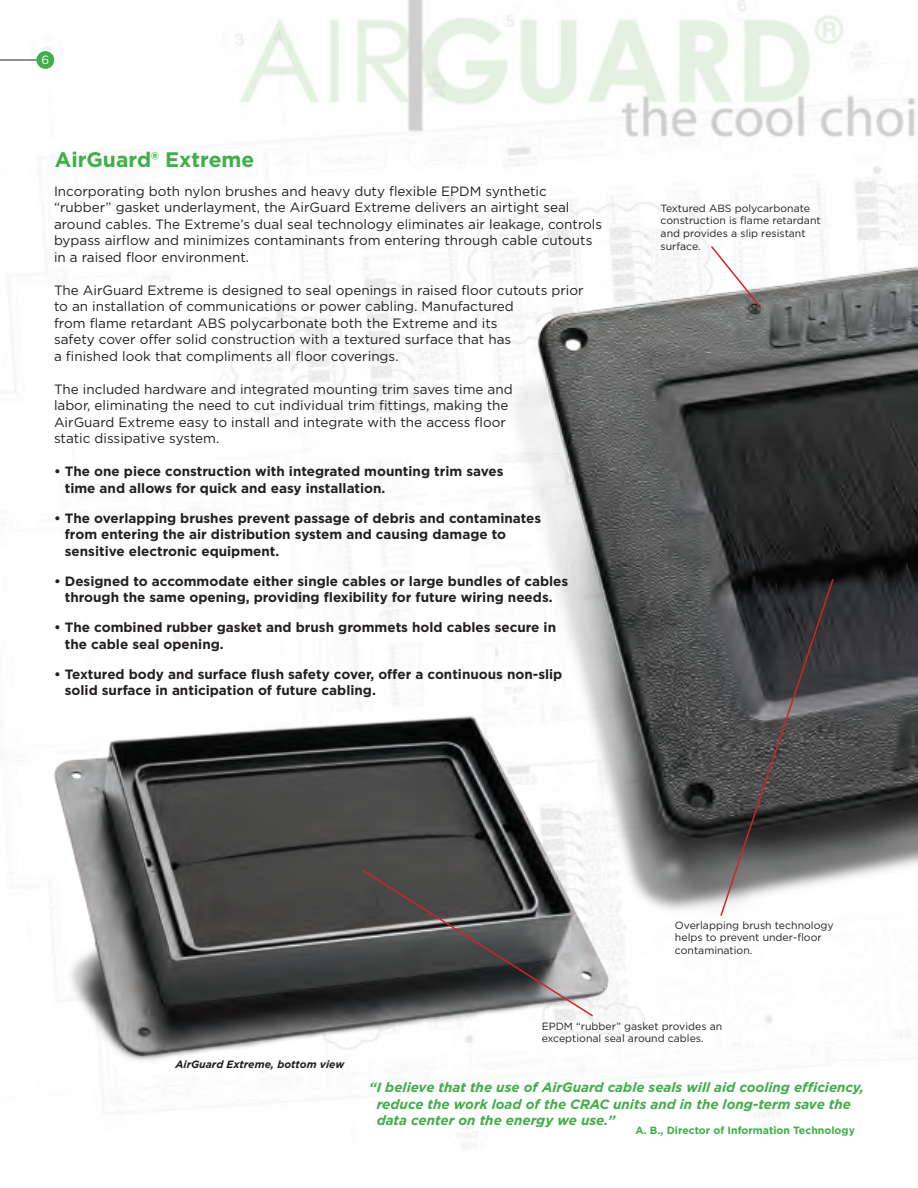
<style>
.page{position:relative;width:918px;height:1188px;background:#fff}
.page>*{position:absolute;margin:0;border:0;box-sizing:border-box;transform-origin:0 0}
.t1{font:700 21px "Gotham";color:#40ae49}
.t2{font:13.5px/16.5px "Gotham";color:#231f20}
.t3{font:700 13.5px/16.5px "Gotham";color:#231f20}
.t4{font:italic 700 13.5px/16.5px "Gotham";color:#40ae49}
.t5{font:12px "Gotham";color:#fff}
.t6{font:10.5px/12.6px "Gotham";color:#231f20}
.t7{font:700 10.5px "Gotham";color:#40ae49}
.t8{font:italic 700 10.5px "Gotham";color:#231f20}
</style>
<div class="page">
<img style="left:0;top:0;width:918px;height:1148px">
<hr style="left:0;top:60px;width:38px;height:1px;background:#231f20">
<div style="left:36px;top:51px;width:18px;height:18px;background:#40ae49;border-radius:50%"></div>
<img style="left:456px;top:212px;width:462px;height:713px">
<img style="left:39px;top:698px;width:593px;height:370px">
<svg style="left:709px;top:244px;width:53px;height:64px"></svg>
<svg style="left:360px;top:868px;width:235px;height:150px;background:#646363"></svg>
<svg style="left:719px;top:577px;width:116px;height:341px;background:#5a5859"></svg>
<p class="t5" style="left:41px;top:52px;width:9px">6</p>
<h1 class="t1" style="left:55px;top:145px;width:201px">AirGuard® Extreme</h1>
<p class="t2" style="left:54px;top:183px;width:550px">Incorporating both nylon brushes and heavy duty flexible EPDM synthetic “rubber” gasket underlayment, the AirGuard Extreme delivers an airtight seal around cables. The Extreme’s dual seal technology eliminates air leakage, controls bypass airflow and minimizes contaminants from entering through cable cutouts in a raised floor environment.</p>
<p class="t2" style="left:54px;top:282px;width:531px">The AirGuard Extreme is designed to seal openings in raised floor cutouts prior to an installation of communications or power cabling. Manufactured<br>from flame retardant ABS polycarbonate both the Extreme and its<br>safety cover offer solid construction with a textured surface that has<br>a finished look that compliments all floor coverings.</p>
<p class="t2" style="left:54px;top:381px;width:460px">The included hardware and integrated mounting trim saves time and labor, eliminating the need to cut individual trim fittings, making the AirGuard Extreme easy to install and integrate with the access floor static dissipative system.</p>
<p class="t3" style="left:65px;top:463px;width:440px;text-indent:-11px">• The one piece construction with integrated mounting trim saves time and allows for quick and easy installation.</p>
<p class="t3" style="left:65px;top:510px;width:478px;text-indent:-11px">• The overlapping brushes prevent passage of debris and contaminates from entering the air distribution system and causing damage to sensitive electronic equipment.</p>
<p class="t3" style="left:54px;top:573px;width:516px;text-align:center">• Designed to accommodate either single cables or large bundles of cables through the same opening, providing flexibility for future wiring needs.</p>
<p class="t3" style="left:65px;top:619px;width:493px;text-indent:-11px">• The combined rubber gasket and brush grommets hold cables secure in the cable seal opening.</p>
<p class="t3" style="left:65px;top:666px;width:499px;text-indent:-11px">• Textured body and surface flush safety cover, offer a continuous non-slip solid surface in anticipation of future cabling.</p>
<p class="t6" style="left:661px;top:202px;width:162px">Textured ABS polycarbonate construction is flame retardant and provides a slip resistant surface.</p>
<p class="t6" style="left:675px;top:918px;width:160px">Overlapping brush technology helps to prevent under-floor contamination.</p>
<p class="t8" style="left:176px;top:1058px;width:170px">AirGuard Extreme, bottom view</p>
<p class="t6" style="left:542px;top:1019px;width:182px">EPDM “rubber” gasket provides an exceptional seal around cables.</p>
<p class="t4" style="left:377px;top:1079px;width:489px;text-indent:-8px">“I believe that the use of AirGuard cable seals will aid cooling efficiency, reduce the work load of the CRAC units and in the long-term save the data center on the energy we use.”</p>
<p class="t7" style="left:636px;top:1124px;width:221px">A. B., Director of I nformation Technology</p>
</div>
